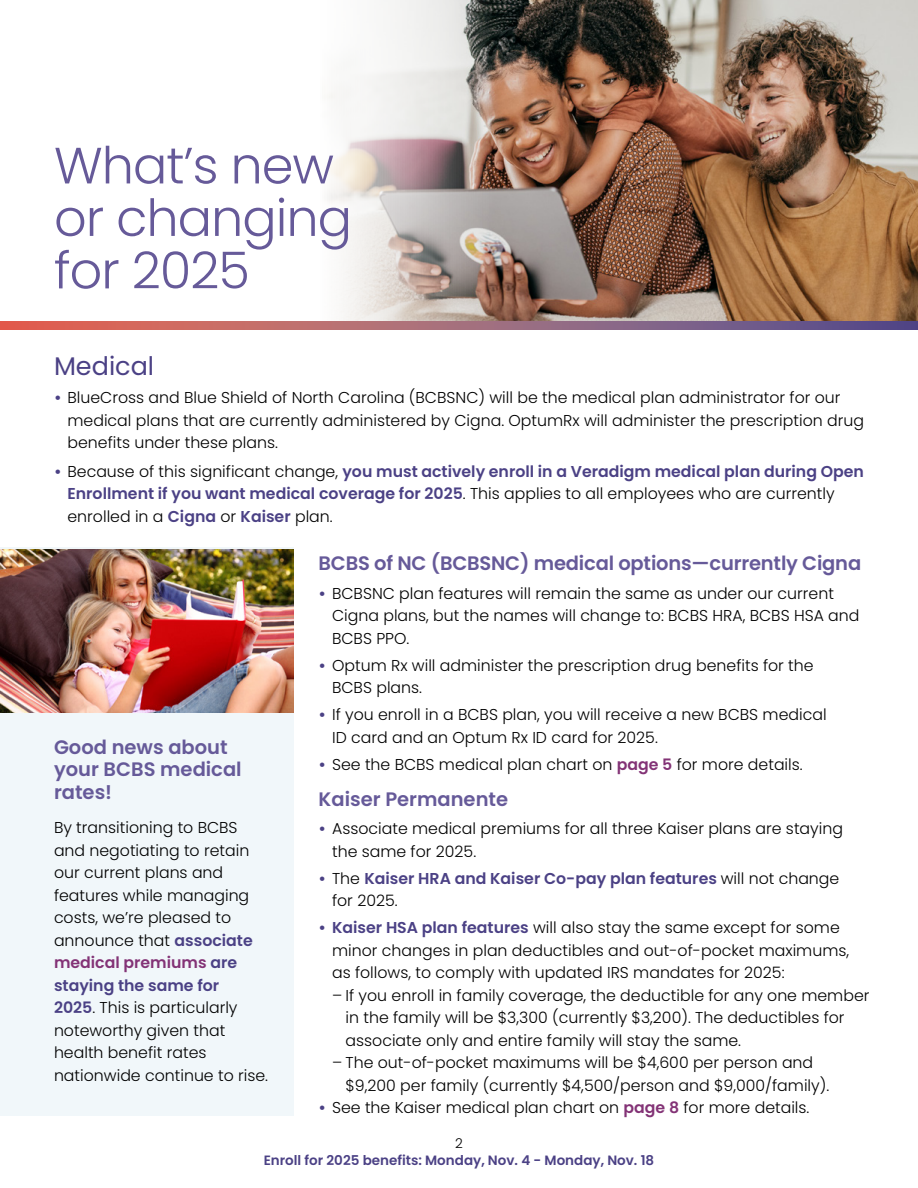
<style>
.page{position:relative;width:918px;height:1188px;background:#fff}
.page>*{position:absolute;margin:0;border:0;box-sizing:border-box;transform-origin:0 0}
.t1{font:300 51px/52.5px "Poppins";letter-spacing:-.02em;color:#665a99}
.t2{font:25.5px "Poppins";color:#4b4185}
.t3{font:600 19.5px/22.5px "Poppins";color:#665a99}
.t4{font:300 15.75px/22.5px "Poppins";color:#000}
.t5{font:600 15.75px/22.5px "Poppins";color:#4b4185}
.t6{font:600 13.5px "Poppins";color:#4b4185}
.t7{font:300 13.5px "Poppins";color:#000}
.s1{font-weight:600;color:#4b4185}
.s2{font-weight:300;color:#000}
.s3{font-weight:600;color:#833376}
</style>
<div class="page">
<div style="left:0;top:548px;width:293px;height:568px;background:#f1f7fa"></div>
<img style="left:327px;top:0;width:591px;height:321px">
<img style="left:0;top:550px;width:294px;height:162px">
<svg style="left:0;top:321px;width:918px;height:9px;background:#a16476"></svg>
<h1 class="t1" style="left:54px;top:140px;width:300px">What’s new or changing for 2025</h1>
<h2 class="t2" style="left:54px;top:351px;width:102px">Medical</h2>
<p class="t4" style="left:67px;top:387px;width:798px;text-indent:-13px"><span class="s1">•</span> BlueCross and Blue Shield of North Carolina (BCBSNC) will be the medical plan administrator for our medical plans that are currently administered by Cigna. OptumRx will administer the prescription drug benefits under these plans.</p>
<p class="t5" style="left:67px;top:460px;width:798px;text-indent:-13px">• <span class="s2">Because of this significant change,</span> you must actively enroll in a Veradigm medical plan during Open<br>Enrollment if you want medical coverage for 2025<span class="s2">. This applies to all employees who are currently enrolled in a</span> Cigna <span class="s2">or</span> Kaiser <span class="s2">plan.</span></p>
<p class="t3" style="left:319px;top:552px;width:544px">BCBS of NC (BCBSNC) medical options—currently Cigna</p>
<p class="t4" style="left:332px;top:582px;width:529px;text-indent:-13px"><span class="s1">•</span> BCBSNC plan features will remain the same as under our current<br>Cigna plans, but the names will change to: BCBS HRA, BCBS HSA and<br>BCBS PPO.</p>
<p class="t4" style="left:332px;top:654px;width:483px;text-indent:-13px"><span class="s1">•</span> Optum Rx will administer the prescription drug benefits for the<br>BCBS plans.</p>
<p class="t4" style="left:332px;top:703px;width:496px;text-indent:-13px"><span class="s1">•</span> If you enroll in a BCBS plan, you will receive a new BCBS medical<br>ID card and an Optum Rx ID card for 2025.</p>
<p class="t4" style="left:319px;top:753px;width:486px"><span class="s1">•</span> See the BCBS medical plan chart on <span class="s3">page 5</span> for more details.</p>
<p class="t3" style="left:319px;top:788px;width:191px">Kaiser Permanente</p>
<p class="t4" style="left:332px;top:817px;width:512px;text-indent:-13px"><span class="s1">•</span> Associate medical premiums for all three Kaiser plans are staying the same for 2025.</p>
<p class="t5" style="left:332px;top:867px;width:509px;text-indent:-13px">• <span class="s2">The</span> Kaiser HRA and Kaiser Co-pay plan features <span class="s2">will not change for 2025.</span></p>
<p class="t4" style="left:332px;top:916px;width:519px;text-indent:-13px"><span class="s1">• Kaiser HSA plan features</span> will also stay the same except for some minor changes in plan deductibles and out-of-pocket maximums, as follows, to comply with updated IRS mandates for 2025:</p>
<p class="t4" style="left:346px;top:984px;width:525px;text-indent:-13px">– If you enroll in family coverage, the deductible for any one member in the family will be $3,300 (currently $3,200). The deductibles for associate only and entire family will stay the same.</p>
<p class="t4" style="left:346px;top:1051px;width:485px;text-indent:-13px">– The out-of-pocket maximums will be $4,600 per person and $9,200 per family (currently $4,500/person and $9,000/family).</p>
<p class="t4" style="left:319px;top:1096px;width:492px"><span class="s1">•</span> See the Kaiser medical plan chart on <span class="s3">page 8</span> for more details.</p>
<p class="t7" style="left:455px;top:1136px;width:9px">2</p>
<p class="t6" style="left:264px;top:1152px;width:392px">Enroll for 2025 benefits: Monday, Nov. 4 - Monday, Nov. 18</p>
<p class="t3" style="left:54px;top:736px;width:189px">Good news about your BCBS medical rates!</p>
<p class="t4" style="left:54px;top:816px;width:216px">By transitioning to BCBS and negotiating to retain our current plans and features while managing costs, we’re pleased to announce that <span class="s1">associate </span><span class="s3">medical premiums</span> <span class="s1">are staying the same for<br>2025</span>. This is particularly noteworthy given that health benefit rates nationwide continue to rise.</p>
</div>
